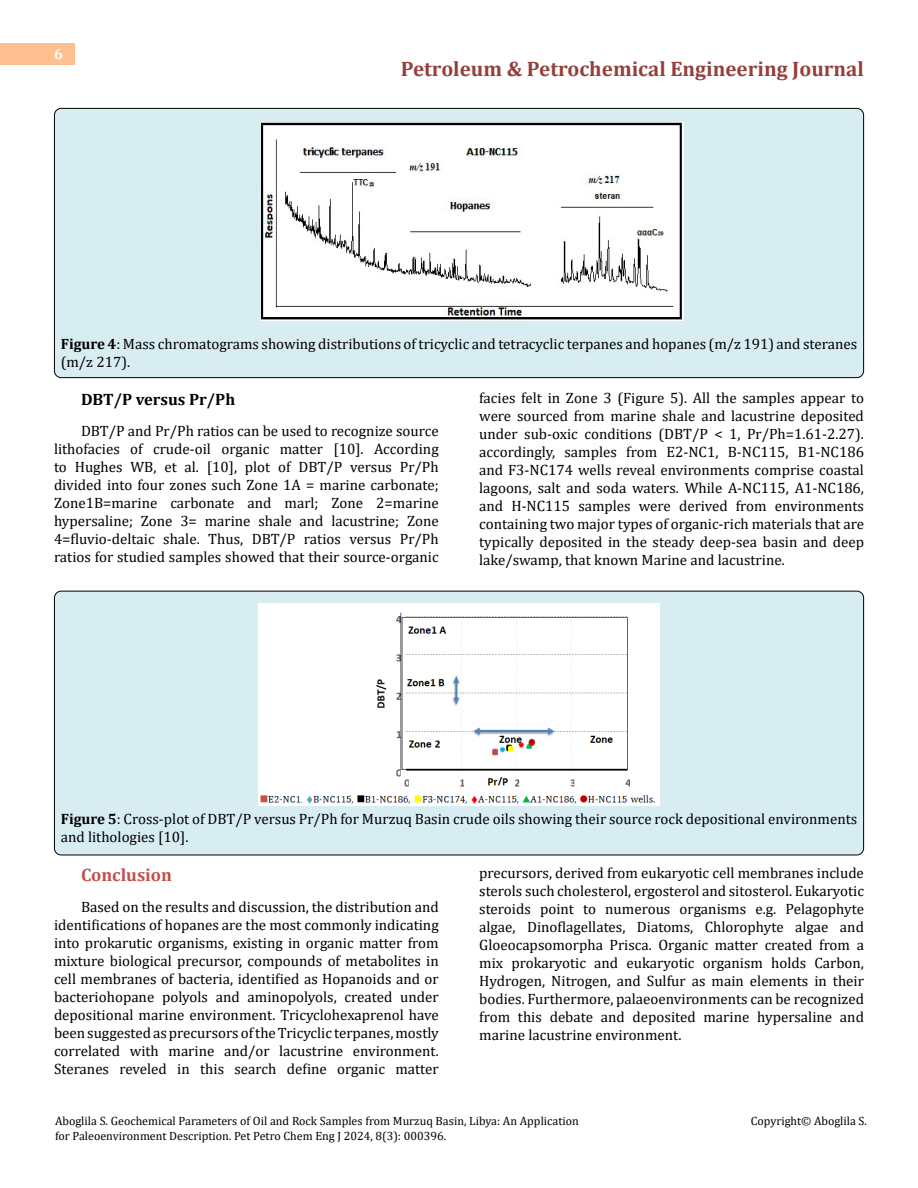
<style>
.page{position:relative;width:918px;height:1188px;background:#fff}
.page>*{position:absolute;margin:0;border:0;box-sizing:border-box;transform-origin:0 0}
.t1{font:700 21px "Cambria";color:#953f3c}
.t2{font:700 18px "Cambria";color:#c0504d}
.t3{font:700 16.5px "Cambria";color:#000}
.t4{font:15px/18px "Cambria";color:#000;text-align:justify}
.t5{font:700 15px "Cambria";color:#fff}
.t6{font:12px/14.4px "Cambria";color:#000}
.s1{font-weight:700}
</style>
<div class="page">
<div style="left:0;top:43px;width:75px;height:21px;background:#ffbf91"></div>
<div style="left:54px;top:591px;width:810px;height:264px;background:#d8edf2;border-radius:7px"></div>
<div style="left:54px;top:108px;width:810px;height:270px;background:#d8edf2;border-radius:7px"></div>
<img style="left:261px;top:123px;width:423px;height:197px">
<img style="left:258px;top:604px;width:402px;height:202px">
<p class="t5" style="left:54px;top:44px;width:10px">6</p>
<h1 class="t1" style="left:401px;top:54px;width:465px">Petroleum &amp; Petrochemical Engineering Journal</h1>
<p class="t4" style="left:61px;top:335px;width:798px"><span class="s1">Figure 4</span>: Mass chromatograms showing distributions of tricyclic and tetracyclic terpanes and hopanes (m/z 191) and steranes (m/z 217).</p>
<p class="t3" style="left:81px;top:387px;width:156px">DBT/P versus Pr/Ph</p>
<p class="t4" style="left:54px;top:422px;width:386px;text-indent:27px">DBT/P and Pr/Ph ratios can be used to recognize source lithofacies of crude-oil organic matter [10]. According to Hughes WB, et al. [10], plot of DBT/P versus Pr/Ph divided into four zones such Zone 1A = marine carbonate; Zone1B=marine carbonate and marl; Zone 2=marine hypersaline; Zone 3= marine shale and lacustrine; Zone 4=fluvio-deltaic shale. Thus, DBT/P ratios versus Pr/Ph ratios for studied samples showed that their source-organic</p>
<p class="t4" style="left:479px;top:389px;width:386px">facies felt in Zone 3 (Figure 5). All the samples appear to were sourced from marine shale and lacustrine deposited under sub-oxic conditions (DBT/P &lt; 1, Pr/Ph=1.61-2.27). accordingly, samples from E2-NC1, B-NC115, B1-NC186 and F3-NC174 wells reveal environments comprise coastal lagoons, salt and soda waters. While A-NC115, A1-NC186, and H-NC115 samples were derived from environments containing two major types of organic-rich materials that are typically deposited in the steady deep-sea basin and deep lake/swamp, that known Marine and lacustrine.</p>
<p class="t4" style="left:61px;top:809px;width:798px"><span class="s1">Figure 5</span>: Cross-plot of DBT/P versus Pr/Ph for Murzuq Basin crude oils showing their source rock depositional environments and lithologies [10].</p>
<p class="t2" style="left:81px;top:862px;width:93px">Conclusion</p>
<p class="t4" style="left:54px;top:898px;width:386px;text-indent:27px">Based on the results and discussion, the distribution and identifications of hopanes are the most commonly indicating into prokarutic organisms, existing in organic matter from mixture biological precursor, compounds of metabolites in cell membranes of bacteria, identified as Hopanoids and or bacteriohopane polyols and aminopolyols, created under depositional marine environment. Tricyclohexaprenol have been suggested as precursors of the Tricyclic terpanes, mostly correlated with marine and/or lacustrine environment.<br>Steranes reveled in this search define organic matter</p>
<p class="t4" style="left:479px;top:863px;width:386px">precursors, derived from eukaryotic cell membranes include sterols such cholesterol, ergosterol and sitosterol. Eukaryotic steroids point to numerous organisms e.g. Pelagophyte algae, Dinoflagellates, Diatoms, Chlorophyte algae and Gloeocapsomorpha Prisca. Organic matter created from a mix prokaryotic and eukaryotic organism holds Carbon, Hydrogen, Nitrogen, and Sulfur as main elements in their bodies. Furthermore, palaeoenvironments can be recognized from this debate and deposited marine hypersaline and marine lacustrine environment.</p>
<p class="t6" style="left:55px;top:1114px;width:525px">Aboglila S. Geochemical Parameters of Oil and Rock Samples from Murzuq Basin, Libya: An Application for Paleoenvironment Description. Pet Petro Chem Eng J 2024, 8(3): 000396.</p>
<p class="t6" style="left:751px;top:1114px;width:118px">Copyright© Aboglila S.</p>
</div>
